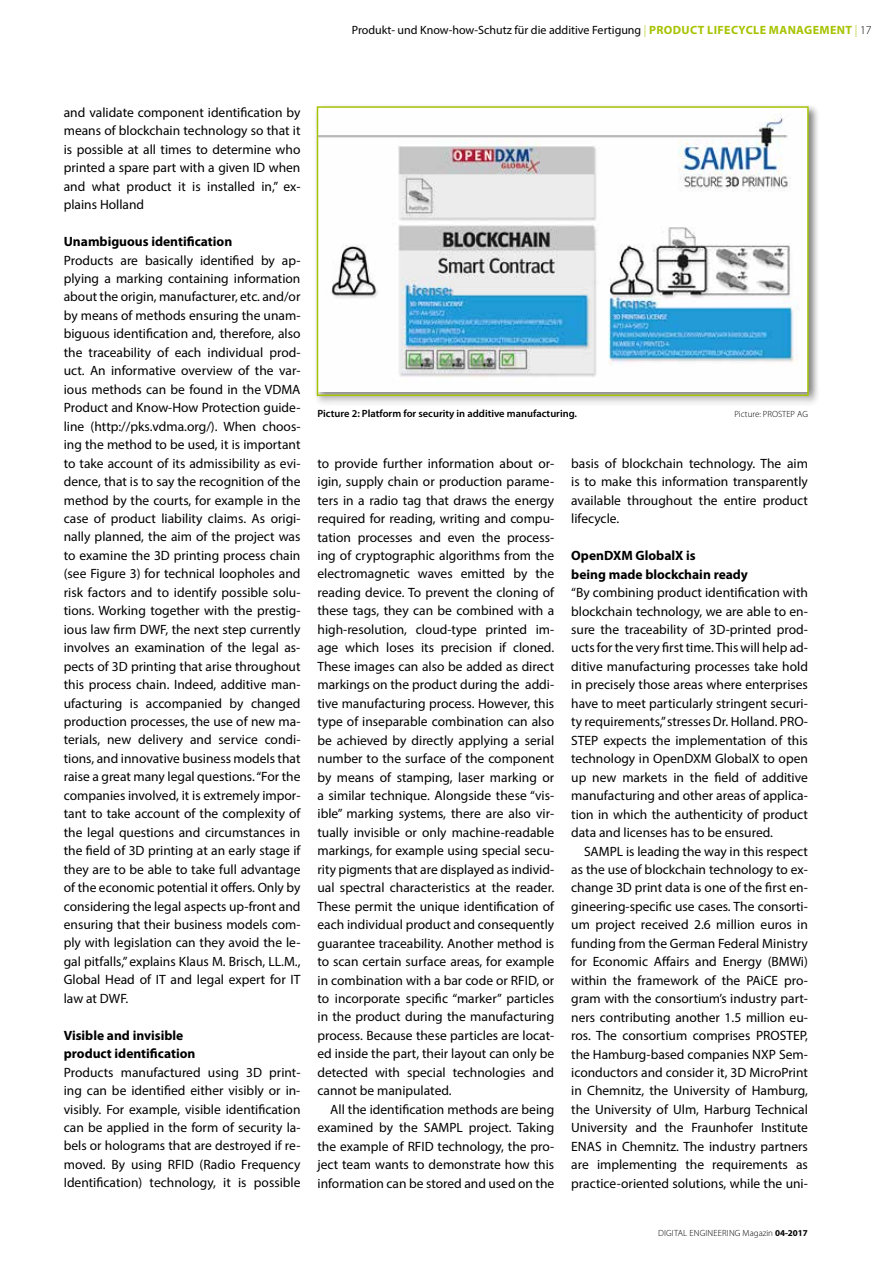
<style>
.page{position:relative;width:893px;height:1263px;background:#fff}
.page>*{position:absolute;margin:0;border:0;box-sizing:border-box;transform-origin:0 0}
.t1{font:13.5px/18.5px "Myriad Pro";color:#000;text-align:justify}
.t2{font:700 13.5px/18.5px "Myriad Pro";color:#000}
.t3{font:12px "Myriad Pro";color:#000}
.t4{font:600 10.5px "Myriad Pro";color:#000}
.t5{font:300 9px "Myriad Pro";letter-spacing:.01em;color:#000}
.s1{font-weight:300;color:#a8c303}
.s2{font-weight:700;color:#a8c303}
.s3{font-weight:300}
.s4{font-weight:700}
</style>
<div class="page">
<div style="left:314px;top:103px;width:506px;height:304px;background:#000;opacity:.5"></div>
<img style="left:320px;top:109px;width:486px;height:282px">
<div style="left:317px;top:106px;width:492px;height:290px;border:2px solid #a8c303"></div>
<p class="t3" style="left:352px;top:22px;width:521px">Produkt- und Know-how-Schutz für die additive Fertigung <span class="s1">|</span> <span class="s2">PRODUCT LIFECYCLE MANAGEMENT</span> <span class="s1">|</span> <span class="s3">17</span></p>
<p class="t1" style="left:64px;top:103px;width:238px">and validate component identification by means of blockchain technology so that it is possible at all times to determine who printed a spare part with a given ID when and what product it is installed in,” ex&shy;plains Holland</p>
<p class="t2" style="left:64px;top:232px;width:170px">Unambiguous identification</p>
<p class="t1" style="left:64px;top:251px;width:238px">Products are basically identified by ap&shy;plying a marking containing information about the origin, manufacturer, etc. and/or by means of methods ensuring the unam&shy;biguous identification and, therefore, also the traceability of each individual prod&shy;uct. An informative overview of the var&shy;ious methods can be found in the VDMA Product and Know-How Protection guide&shy;line (http://pks.vdma.org/). When choos&shy;ing the method to be used, it is important to take account of its admissibility as evi&shy;dence, that is to say the recognition of the method by the courts, for example in the case of product liability claims. As origi&shy;nally planned, the aim of the project was to examine the 3D printing process chain (see Figure 3) for technical loopholes and risk factors and to identify possible solu&shy;tions. Working together with the prestig&shy;ious law firm DWF, the next step currently involves an examination of the legal as&shy;pects of 3D printing that arise throughout this process chain. Indeed, additive man&shy;ufacturing is accompanied by changed production processes, the use of new ma&shy;terials, new delivery and service condi&shy;tions, and innovative business models that raise a great many legal questions. “For the companies involved, it is extremely impor&shy;tant to take account of the complexity of the legal questions and circumstances in the field of 3D printing at an early stage if they are to be able to take full advantage of the economic potential it offers. Only by considering the legal aspects up-front and ensuring that their business models com&shy;ply with legislation can they avoid the le&shy;gal pitfalls,” explains Klaus M. Brisch, LL.M., Global Head of IT and legal expert for IT law at DWF.</p>
<p class="t2" style="left:64px;top:1025px;width:133px">Visible and invisible product identification</p>
<p class="t1" style="left:64px;top:1063px;width:238px">Products manufactured using 3D print&shy;ing can be identified either visibly or in&shy;visibly. For example, visible identification can be applied in the form of security la&shy;bels or holograms that are destroyed if re&shy;moved. By using RFID (Radio Frequency Identification) technology, it is possible</p>
<p class="t4" style="left:317px;top:406px;width:261px">Picture 2: Platform for security in additive manufacturing.</p>
<p class="t5" style="left:735px;top:408px;width:75px">Picture: PROSTEP AG</p>
<p class="t1" style="left:317px;top:454px;width:238px">to provide further information about or&shy;igin, supply chain or production parame&shy;ters in a radio tag that draws the energy required for reading, writing and compu&shy;tation processes and even the process&shy;ing of cryptographic algorithms from the electromagnetic waves emitted by the reading device. To prevent the cloning of these tags, they can be combined with a high-resolution, cloud-type printed im&shy;age which loses its precision if cloned.<br>These images can also be added as direct markings on the product during the addi&shy;tive manufacturing process. However, this type of inseparable combination can also be achieved by directly applying a serial number to the surface of the component by means of stamping, laser marking or a similar technique. Alongside these “vis&shy;ible” marking systems, there are also vir&shy;tually invisible or only machine-readable markings, for example using special secu&shy;rity pigments that are displayed as individ&shy;ual spectral characteristics at the reader.<br>These permit the unique identification of each individual product and consequently guarantee traceability. Another method is to scan certain surface areas, for example in combination with a bar code or RFID, or to incorporate specific “marker” particles in the product during the manufacturing process. Because these particles are locat&shy;ed inside the part, their layout can only be detected with special technologies and cannot be manipulated.</p>
<p class="t1" style="left:317px;top:1100px;width:238px;text-indent:13px">All the identification methods are being examined by the SAMPL project. Taking the example of RFID technology, the pro&shy;ject team wants to demonstrate how this information can be stored and used on the</p>
<p class="t1" style="left:571px;top:454px;width:238px">basis of blockchain technology. The aim is to make this information transparently available throughout the entire product lifecycle.</p>
<p class="t2" style="left:571px;top:546px;width:178px">OpenDXM GlobalX is<br>being made blockchain ready</p>
<p class="t1" style="left:571px;top:583px;width:238px">“By combining product identification with blockchain technology, we are able to en&shy;sure the traceability of 3D-printed prod&shy;ucts for the very first time. This will help ad&shy;ditive manufacturing processes take hold in precisely those areas where enterprises have to meet particularly stringent securi&shy;ty requirements,” stresses Dr. Holland. PRO-STEP expects the implementation of this technology in OpenDXM GlobalX to open up new markets in the field of additive manufacturing and other areas of applica&shy;tion in which the authenticity of product data and licenses has to be ensured.</p>
<p class="t1" style="left:571px;top:841px;width:238px;text-indent:13px">SAMPL is leading the way in this respect as the use of blockchain technology to ex&shy;change 3D print data is one of the first en&shy;gineering-specific use cases. The consorti&shy;um project received 2.6 million euros in funding from the German Federal Ministry for Economic Affairs and Energy (BMWi) within the framework of the PAiCE pro&shy;gram with the consortium’s industry part&shy;ners contributing another 1.5 million eu&shy;ros. The consortium comprises PROSTEP, the Hamburg-based companies NXP Sem&shy;iconductors and consider it, 3D MicroPrint in Chemnitz, the University of Hamburg, the University of Ulm, Harburg Technical University and the Fraunhofer Institute ENAS in Chemnitz. The industry partners are implementing the requirements as practice-oriented solutions, while the uni-</p>
<p class="t5" style="left:658px;top:1227px;width:151px">DIGITAL ENGINEERING Magazin <span class="s4">04-2017</span></p>
</div>
